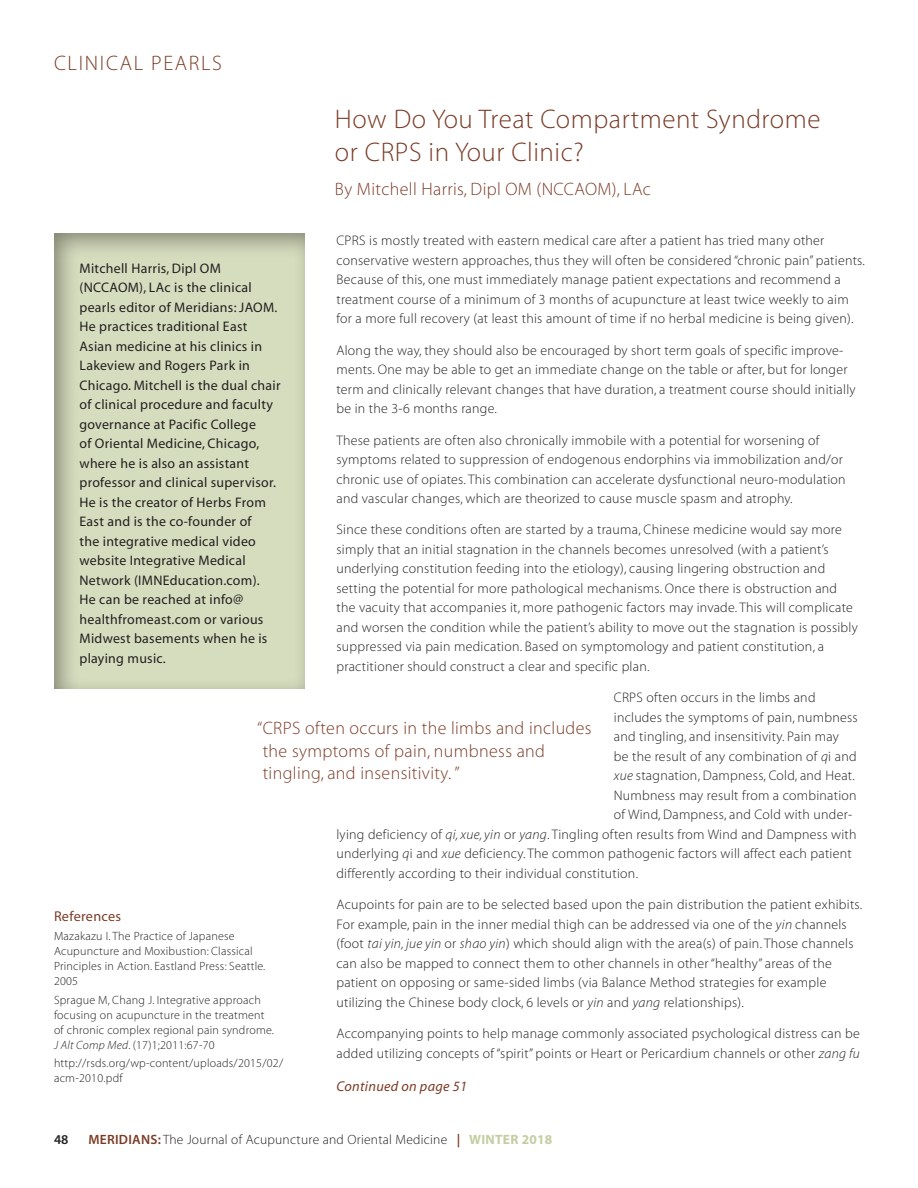
<style>
.page{position:relative;width:918px;height:1188px;background:#fff}
.page>*{position:absolute;margin:0;border:0;box-sizing:border-box;transform-origin:0 0}
.headline{font:27px/33px "Myriad MM 215 600";letter-spacing:.02em;color:#7b3c27}
.t1{font:21px "Myriad MM 215 600";letter-spacing:.08em;color:#7b3c27}
.clinical_pull_quote{font:18px/22.5px "Myriad MM 215 600";letter-spacing:.02em;color:#7b3c27}
.byline{font:18px "Myriad MM 215 600";letter-spacing:.02em;color:#7b3c27}
.subhead_2{font:14.25px "Myriad MM It 400 600";letter-spacing:.02em;color:#7b3c27}
.subhead_2-2{font:14.25px "Myriad MM 400 600";letter-spacing:.02em;color:#7b3c27}
.body_light{font:13.8px/19.5px "Myriad MM 215 600";letter-spacing:.02em;color:#231f20}
.bio{font:13.8px/19.5px "Myriad MM 400 600";letter-spacing:.02em;color:#231f20}
.t2{font:13.5px "Myriad MM 215 600";letter-spacing:.02em;color:#231f20}
.t3{font:13.5px "Myriad MM 565 600";color:#231f20}
.references_body{font:12px/15px "Myriad MM 215 600";letter-spacing:.02em;color:#231f20}
.s1{font-family:"Myriad MM It 215 600"}
.s2{font-family:"Myriad MM 565 600";color:#7b3c27}
.s3{font-family:"Myriad MM 700 600";color:#c4cea1}
</style>
<div class="page">
<div style="left:51px;top:228px;width:256px;height:462px;background:#231f20;opacity:.45"></div>
<p class="t1" style="left:54px;top:53px;width:169px">CLINICAL PEARLS</p>
<p class="headline" style="left:335px;top:104px;width:487px">How Do You Treat Compartment Syndrome or CRPS in Your Clinic?</p>
<p class="byline" style="left:335px;top:180px;width:317px">By Mitchell Harris, Dipl OM (NCCAOM), LAc</p>
<p class="body_light" style="left:336px;top:232px;width:530px">CPRS is mostly treated with eastern medical care after a patient has tried many other conservative western approaches, thus they will often be considered “chronic pain” patients.<br>Because of this, one must immediately manage patient expectations and recommend a treatment course of a minimum of 3 months of acupuncture at least twice weekly to aim for a more full recovery (at least this amount of time if no herbal medicine is being given).</p>
<p class="body_light" style="left:336px;top:341px;width:521px">Along the way, they should also be encouraged by short term goals of specific improve&shy;ments. One may be able to get an immediate change on the table or after, but for longer term and clinically relevant changes that have duration, a treatment course should initially be in the 3-6 months range.</p>
<p class="body_light" style="left:336px;top:431px;width:511px">These patients are often also chronically immobile with a potential for worsening of symptoms related to suppression of endogenous endorphins via immobilization and/or chronic use of opiates. This combination can accelerate dysfunctional neuro-modulation and vascular changes, which are theorized to cause muscle spasm and atrophy.</p>
<p class="body_light" style="left:336px;top:521px;width:523px">Since these conditions often are started by a trauma, Chinese medicine would say more simply that an initial stagnation in the channels becomes unresolved (with a patient’s underlying constitution feeding into the etiology), causing lingering obstruction and setting the potential for more pathological mechanisms. Once there is obstruction and the vacuity that accompanies it, more pathogenic factors may invade. This will complicate and worsen the condition while the patient’s ability to move out the stagnation is possibly suppressed via pain medication. Based on symptomology and patient constitution, a practitioner should construct a clear and specific plan.</p>
<p class="body_light" style="left:614px;top:689px;width:203px">CRPS often occurs in the limbs and</p>
<p class="body_light" style="left:614px;top:708px;width:245px">includes the symptoms of pain, numbness</p>
<p class="body_light" style="left:614px;top:728px;width:227px">and tingling, and insensitivity. Pain may</p>
<p class="body_light" style="left:614px;top:747px;width:244px">be the result of any combination of <span class="s1">q</span>i and</p>
<p class="body_light" style="left:614px;top:767px;width:243px"><span class="s1">xue</span> stagnation, Dampness, Cold, and Heat.</p>
<p class="body_light" style="left:614px;top:786px;width:244px">Numbness may result from a combination</p>
<p class="body_light" style="left:614px;top:806px;width:240px">of Wind, Dampness, and Cold with under-</p>
<p class="body_light" style="left:336px;top:825px;width:522px">lying deficiency of <span class="s1">qi, xue, yin</span> or <span class="s1">yang</span>. Tingling often results from Wind and Dampness with</p>
<p class="body_light" style="left:336px;top:845px;width:517px">underlying <span class="s1">q</span>i and <span class="s1">xue</span> deficiency. The common pathogenic factors will affect each patient</p>
<p class="body_light" style="left:336px;top:864px;width:303px">differently according to their individual constitution.</p>
<p class="body_light" style="left:336px;top:896px;width:527px">Acupoints for pain are to be selected based upon the pain distribution the patient exhibits.<br>For example, pain in the inner medial thigh can be addressed via one of the <span class="s1">yin</span> channels (foot <span class="s1">tai yin, jue yin</span> or <span class="s1">shao yin</span>) which should align with the area(s) of pain. Those channels can also be mapped to connect them to other channels in other “healthy” areas of the patient on opposing or same-sided limbs (via Balance Method strategies for example utilizing the Chinese body clock, 6 levels or <span class="s1">yin</span> and <span class="s1">yang</span> relationships).</p>
<p class="body_light" style="left:336px;top:1024px;width:525px">Accompanying points to help manage commonly associated psychological distress can be added utilizing concepts of “spirit” points or Heart or Pericardium channels or other <span class="s1">zang fu</span></p>
<p class="bio" style="left:80px;top:259px;width:203px">Mitchell Harris, Dipl OM (NCCAOM), LAc is the clinical pearls editor of Meridians: JAOM.<br>He practices traditional East<br>Asian medicine at his clinics in<br>Lakeview and Rogers Park in<br>Chicago. Mitchell is the dual chair of clinical procedure and faculty governance at Pacific College<br>of Oriental Medicine, Chicago, where he is also an assistant professor and clinical supervisor.<br>He is the creator of Herbs From<br>East and is the co-founder of<br>the integrative medical video website Integrative Medical<br>Network (IMNEducation.com).<br>He can be reached at info@ healthfromeast.com or various<br>Midwest basements when he is playing music.</p>
<p class="clinical_pull_quote" style="left:263px;top:718px;width:330px;text-indent:-5px">“CRPS often occurs in the limbs and includes the symptoms of pain, numbness and tingling, and insensitivity. ”</p>
<p class="subhead_2-2" style="left:54px;top:909px;width:69px">References</p>
<p class="references_body" style="left:54px;top:929px;width:213px">Mazakazu I. The Practice of Japanese<br>Acupuncture and Moxibustion: Classical<br>Principles in Action. Eastland Press: Seattle.<br>2005</p>
<p class="references_body" style="left:54px;top:993px;width:222px">Sprague M, Chang J. Integrative approach focusing on acupuncture in the treatment of chronic complex regional pain syndrome.<br><span class="s1">J Alt Comp Med</span>. (17)1;2011:67-70</p>
<p class="references_body" style="left:54px;top:1057px;width:231px">http://rsds.org/wp-content/uploads/2015/02/ acm-2010.pdf</p>
<p class="subhead_2" style="left:336px;top:1080px;width:132px">Continued on page 51</p>
<p class="t3" style="left:54px;top:1133px;width:16px">48</p>
<p class="t2" style="left:88px;top:1133px;width:465px"><span class="s2">MERIDIANS:</span> The Journal of Acupuncture and Oriental Medicine <span class="s2">|</span> <span class="s3">WINTER 2018</span></p>
</div>
